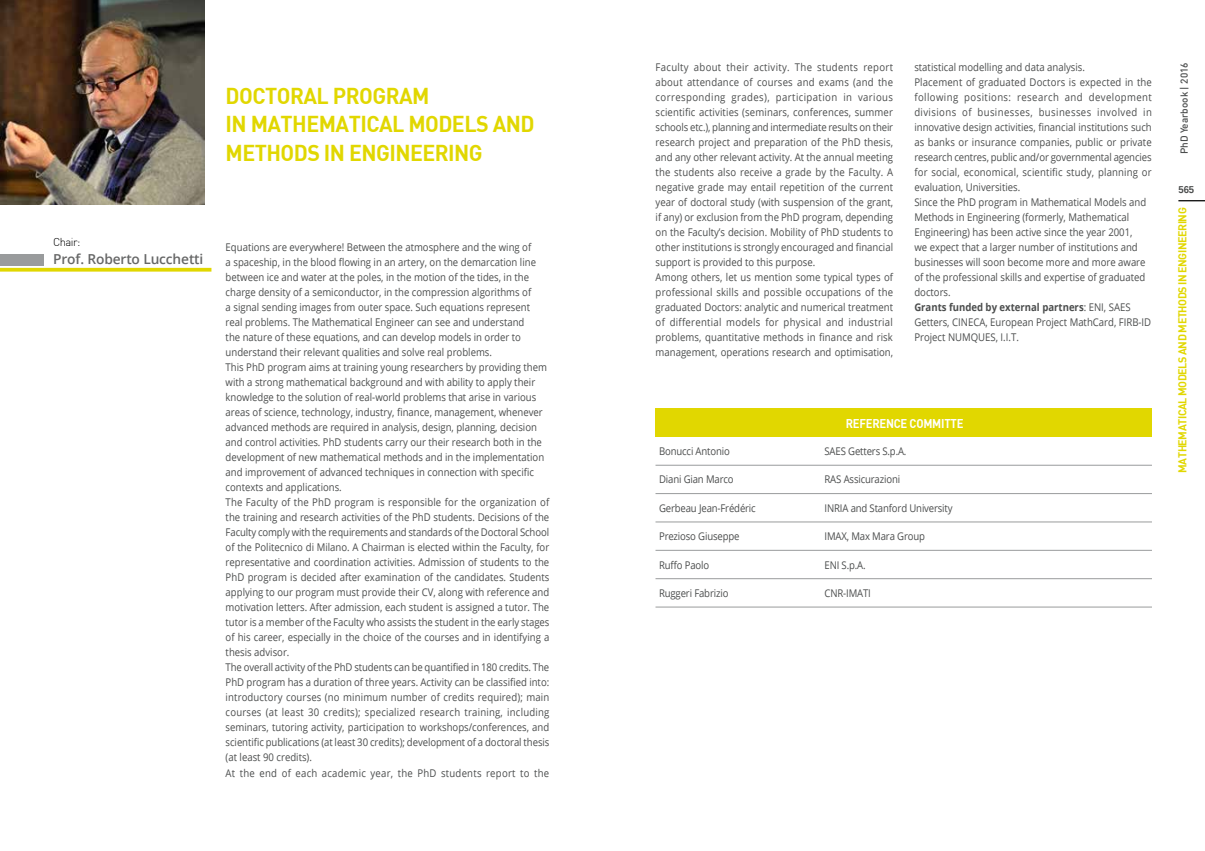
<style>
.page{position:relative;width:1205px;height:851px;background:#fff}
.page>*{position:absolute;margin:0;border:0;box-sizing:border-box;transform-origin:0 0}
.t1{font:22.5px/28.8px "DIN Bold";letter-spacing:-.025em;color:#e1d700;scale:.95 1}
.t2{font:600 13.75px "Open Sans";letter-spacing:-.01em;color:#666767}
.t3{font:12.5px "DIN";color:#fff;scale:.9 1}
.t4{font:11.25px "DIN";letter-spacing:-.04em;color:#e1d700;scale:.95 1}
.t5{font:300 11.25px "DIN";letter-spacing:-.05em;color:#000}
.t6{font:10.62px/15px "Open Sans";color:#4b4d4d;scale:.9 1}
.t7{font:500 10px "DIN";color:#4b4d4d}
.t8{font:700 10px "Arimo";color:#4b4d4d;scale:.95 1}
.s1{font-weight:700}
</style>
<div class="page">
<div style="left:655px;top:408px;width:497px;height:29px;background:#e1d700"></div>
<hr style="left:655px;top:465px;width:166px;height:1px;background:#999b9c">
<hr style="left:821px;top:465px;width:331px;height:1px;background:#999b9c">
<hr style="left:655px;top:493px;width:166px;height:1px;background:#999b9c">
<hr style="left:821px;top:493px;width:331px;height:1px;background:#999b9c">
<hr style="left:655px;top:521px;width:166px;height:1px;background:#999b9c">
<hr style="left:821px;top:521px;width:331px;height:1px;background:#999b9c">
<hr style="left:655px;top:550px;width:166px;height:1px;background:#999b9c">
<hr style="left:821px;top:550px;width:331px;height:1px;background:#999b9c">
<hr style="left:655px;top:578px;width:166px;height:1px;background:#999b9c">
<hr style="left:821px;top:578px;width:331px;height:1px;background:#999b9c">
<hr style="left:655px;top:606px;width:166px;height:1px;background:#999b9c">
<hr style="left:821px;top:606px;width:331px;height:1px;background:#999b9c">
<div style="left:0;top:254px;width:44px;height:11px;background:#999b9c"></div>
<svg style="left:1178px;top:200px;width:27px;height:1px"></svg>
<hr style="left:0;top:268px;width:211px;height:3px;background:#e1d700">
<img style="left:0;top:0;width:204px;height:204px">
<h1 class="t1" style="left:226px;top:80px;width:323px">DOCTORAL PROGRAM<br>IN MATHEMATICAL MODELS AND<br>METHODS IN ENGINEERING</h1>
<p class="t5" style="left:53px;top:235px;width:29px">Chair:</p>
<p class="t2" style="left:53px;top:250px;width:152px">Prof. Roberto Lucchetti</p>
<p class="t6" style="left:226px;top:239px;width:361px">Equations are everywhere! Between the atmosphere and the wing of<br>a spaceship, in the blood flowing in an artery, on the demarcation line between ice and water at the poles, in the motion of the tides, in the charge density of a semiconductor, in the compression algorithms of<br>a signal sending images from outer space. Such equations represent real problems. The Mathematical Engineer can see and understand<br>the nature of these equations, and can develop models in order to understand their relevant qualities and solve real problems.<br>This PhD program aims at training young researchers by providing them with a strong mathematical background and with ability to apply their knowledge to the solution of real-world problems that arise in various areas of science, technology, industry, finance, management, whenever advanced methods are required in analysis, design, planning, decision and control activities. PhD students carry our their research both in the development of new mathematical methods and in the implementation and improvement of advanced techniques in connection with specific contexts and applications.<br>The Faculty of the PhD program is responsible for the organization of the training and research activities of the PhD students. Decisions of the Faculty comply with the requirements and standards of the Doctoral School of the Politecnico di Milano. A Chairman is elected within the Faculty, for representative and coordination activities. Admission of students to the PhD program is decided after examination of the candidates. Students applying to our program must provide their CV, along with reference and motivation letters. After admission, each student is assigned a tutor. The tutor is a member of the Faculty who assists the student in the early stages of his career, especially in the choice of the courses and in identifying a thesis advisor.<br>The overall activity of the PhD students can be quantified in 180 credits. The PhD program has a duration of three years. Activity can be classified into: introductory courses (no minimum number of credits required); main courses (at least 30 credits); specialized research training, including seminars, tutoring activity, participation to workshops/conferences, and scientific publications (at least 30 credits); development of a doctoral thesis (at least 90 credits).<br>At the end of each academic year, the PhD students report to the</p>
<p class="t6" style="left:656px;top:59px;width:265px">Faculty about their activity. The students report about attendance of courses and exams (and the corresponding grades), participation in various scientific activities (seminars, conferences, summer schools etc.), planning and intermediate results on their research project and preparation of the PhD thesis, and any other relevant activity. At the annual meeting the students also receive a grade by the Faculty. A negative grade may entail repetition of the current year of doctoral study (with suspension of the grant, if any) or exclusion from the PhD program, depending on the Faculty’s decision. Mobility of PhD students to other institutions is strongly encouraged and financial support is provided to this purpose.<br>Among others, let us mention some typical types of professional skills and possible occupations of the graduated Doctors: analytic and numerical treatment of differential models for physical and industrial problems, quantitative methods in finance and risk management, operations research and optimisation,</p>
<p class="t6" style="left:914px;top:59px;width:265px">statistical modelling and data analysis.<br>Placement of graduated Doctors is expected in the following positions: research and development divisions of businesses, businesses involved in innovative design activities, financial institutions such as banks or insurance companies, public or private research centres, public and/or governmental agencies for social, economical, scientific study, planning or evaluation, Universities.<br>Since the PhD program in Mathematical Models and Methods in Engineering (formerly, Mathematical Engineering) has been active since the year 2001,<br>we expect that a larger number of institutions and businesses will soon become more and more aware of the professional skills and expertise of graduated doctors.<br><span class="s1">Grants funded by external partners</span>: ENI, SAES Getters, CINECA, European Project MathCard, FIRB-ID Project NUMQUES, I.I.T.</p>
<p class="t3" style="left:845px;top:415px;width:9px">REFERENCE</p>
<p class="t3" style="left:909px;top:415px;width:9px">COMMITTE</p>
<p class="t6" style="left:659px;top:443px;width:80px">Bonucci Antonio</p>
<p class="t6" style="left:824px;top:443px;width:93px">SAES Getters S.p.A.</p>
<p class="t6" style="left:659px;top:472px;width:84px">Diani Gian Marco</p>
<p class="t6" style="left:824px;top:472px;width:86px">RAS Assicurazioni</p>
<p class="t6" style="left:659px;top:500px;width:109px">Gerbeau Jean-Frédéric</p>
<p class="t6" style="left:824px;top:500px;width:144px">INRIA and Stanford University</p>
<p class="t6" style="left:659px;top:528px;width:91px">Prezioso Giuseppe</p>
<p class="t6" style="left:824px;top:528px;width:113px">IMAX, Max Mara Group</p>
<p class="t6" style="left:659px;top:557px;width:57px">Ruffo Paolo</p>
<p class="t6" style="left:824px;top:557px;width:47px">ENI S.p.A.</p>
<p class="t6" style="left:659px;top:585px;width:79px">Ruggeri Fabrizio</p>
<p class="t6" style="left:824px;top:585px;width:53px">CNR-IMATI</p>
<p class="t7" style="left:1178px;top:154px;width:93px;rotate:-90deg">PhD Yearbook | 2016</p>
<p class="t8" style="left:1178px;top:182px;width:18px">565</p>
<p class="t4" style="left:1175px;top:472px;width:279px;rotate:-90deg">MATHEMATICAL MODELS AND METHODS IN ENGINEERING</p>
</div>
